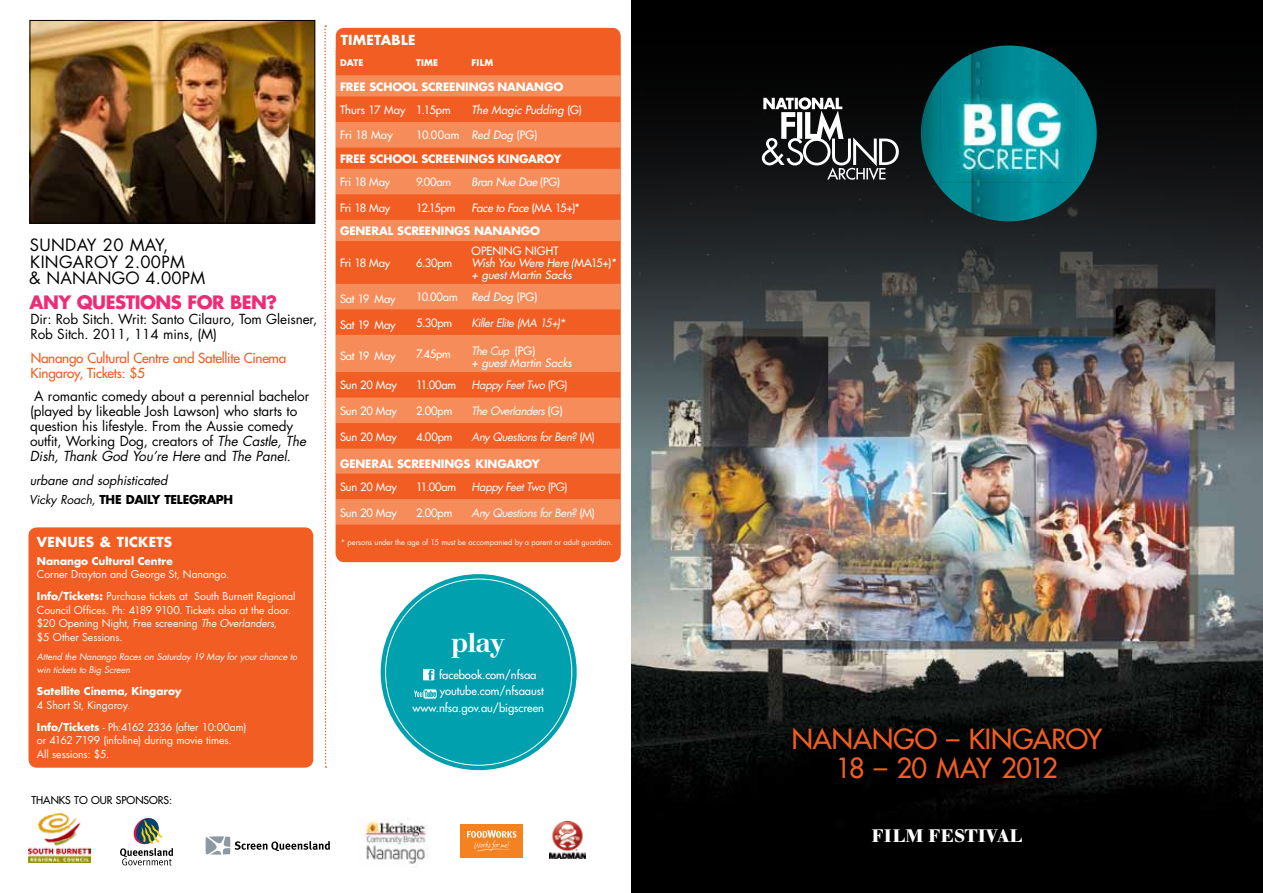
<style>
.page{position:relative;width:1263px;height:893px;background:#fff}
.page>*{position:absolute;margin:0;border:0;box-sizing:border-box;transform-origin:0 0}
.t1{font:500 27px/29.1px "Futura Std";letter-spacing:-.015em;color:#f15d22;text-align:center}
.t2{font:500 27px "Walbaum";color:#fff}
.t3{font:700 18px "Futura Std";letter-spacing:-.03em;color:#ee2b75}
.t4{font:700 18px "Walbaum";color:#fff}
.t5{font:16.5px/16.5px "Futura Std";letter-spacing:.02em;color:#000}
.t6{font:13.5px/15px "Futura Std";letter-spacing:-.01em;color:#000}
.t7{font:500 13.5px/15px "Futura Std";letter-spacing:-.02em;color:#f15d22}
.t8{font:700 13.5px "Futura Std";letter-spacing:.02em;color:#fff}
.t9{font:italic 12.75px "Futura Std";letter-spacing:-.01em;color:#000}
.t10{font:700 12px "Futura Std";letter-spacing:-.02em;color:#000}
.t11{font:500 11.25px "Futura Std";letter-spacing:-.01em;color:#fff}
.t12{font:700 11.25px/23.4px "Futura Std";letter-spacing:-.01em;color:#fff}
.t13{font:italic 11.25px "Futura Std";letter-spacing:-.04em;color:#fff}
.t14{font:italic 500 11.25px/12px "Futura Std";color:#fff}
.t15{font:italic 500 11.25px "Futura Std";letter-spacing:-.02em;color:#fff}
.t16{font:10.5px/13.5px "Futura Std";letter-spacing:-.005em;color:#fff}
.t17{font:700 10.5px "Futura Std";letter-spacing:-.005em;color:#fff}
.t18{font:500 10.5px "Futura Std";color:#000}
.t19{font:italic 9px/13.5px "Futura Std";letter-spacing:-.005em;color:#fff}
.t20{font:700 9px "Futura Std";letter-spacing:.015em;color:#fff}
.t21{font:7.5px "Futura Std";color:#fff}
.s1{font-style:italic}
.s2{font-weight:400;font-style:italic}
.s3{font-weight:700}
.s4{font-style:normal}
.s5{font-weight:500}
.s6{font-weight:500;font-style:italic}
.s7{font-weight:400}
.s8{font-weight:500;font-style:normal}
</style>
<div class="page">
<svg style="left:324px;top:26px;width:2px;height:742px"></svg>
<div style="left:336px;top:28px;width:285px;height:534px;background:#f15d22;border-radius:9px"></div>
<svg style="left:336px;top:75px;width:284px;height:450px;fill:#f58b57"></svg>
<svg style="left:572px;top:258px;width:3px;height:11px"></svg>
<img style="left:32px;top:22px;width:281px;height:199px">
<div style="left:30px;top:20px;width:285px;height:203px;border:1px solid #000"></div>
<div style="left:28px;top:527px;width:285px;height:241px;background:#f15d22;border-radius:9px"></div>
<div style="left:381px;top:574px;width:196px;height:196px;background:#00a0af;border-radius:50%"></div>
<img style="left:423px;top:669px;width:12px;height:12px">
<img style="left:415px;top:689px;width:21px;height:9px">
<img style="left:631px;top:583px;width:632px;height:310px">
<img style="left:631px;top:0;width:632px;height:583px">
<img style="left:941px;top:46px;width:68px;height:31px">
<img style="left:921px;top:79px;width:19px;height:58px">
<img style="left:1077px;top:131px;width:20px;height:58px">
<img style="left:940px;top:182px;width:13px;height:19px">
<svg style="left:762px;top:97px;width:137px;height:83px"></svg>
<img style="left:550px;top:822px;width:35px;height:37px">
<img style="left:358px;top:818px;width:70px;height:50px">
<img style="left:29px;top:813px;width:62px;height:49px">
<div style="left:460px;top:825px;width:63px;height:33px;background:#f58220"></div>
<svg style="left:467px;top:830px;width:49px;height:21px"></svg>
<svg style="left:206px;top:836px;width:124px;height:19px"></svg>
<svg style="left:120px;top:818px;width:53px;height:47px"></svg>
<h3 class="t5" style="left:29px;top:237px;width:177px">SUNDAY 20 MAY,<br>KINGAROY 2.00PM<br>&amp; NANANGO 4.00PM</h3>
<h2 class="t3" style="left:29px;top:291px;width:249px">ANY QUESTIONS FOR BEN?</h2>
<p class="t6" style="left:31px;top:312px;width:288px">Dir: Rob Sitch. Writ: Santo Cilauro, Tom Gleisner,<br>Rob Sitch. 2011, 114 mins, (M)</p>
<p class="t7" style="left:31px;top:350px;width:257px">Nanango Cultural Centre and Satellite Cinema<br>Kingaroy, Tickets: $5</p>
<p class="t6" style="left:30px;top:389px;width:281px;text-indent:4px">A romantic comedy about a perennial bachelor (played by likeable Josh Lawson) who starts to question his lifestyle. From the Aussie comedy outfit, Working Dog, creators of <span class="s1">The Castle, The Dish, Thank God You’re Here</span> and <span class="s1">The Panel</span>.</p>
<p class="t9" style="left:30px;top:472px;width:139px">urbane and sophisticated</p>
<p class="t10" style="left:29px;top:492px;width:206px"><span class="s2">Vicky Roach,</span> THE DAILY TELEGRAPH</p>
<p class="t8" style="left:37px;top:533px;width:137px">VENUEs &amp; TICKETS</p>
<p class="t17" style="left:37px;top:554px;width:137px">Nanango Cultural Centre</p>
<p class="t16" style="left:37px;top:563px;width:260px;line-height:22px">Corner Drayton and George St, Nanango.<br><span class="s3">Info/Tickets:</span> Purchase tickets at South Burnett Regional</p>
<p class="t16" style="left:37px;top:603px;width:256px">Council Offices. Ph: 4189 9100. Tickets also at the door. $20 Opening Night, Free screening <span class="s1">The Overlanders</span>, $5 Other Sessions.</p>
<p class="t19" style="left:37px;top:650px;width:262px">Attend the Nanango Races on Saturday 19 May for your chance to win tickets to Big Screen</p>
<p class="t17" style="left:37px;top:684px;width:146px">Satellite Cinema, Kingaroy</p>
<p class="t16" style="left:37px;top:694px;width:211px;line-height:22px">4 Short St, Kingaroy.<br><span class="s3">Info/Tickets</span> - Ph:4162 2336 (after 10:00am)</p>
<p class="t16" style="left:37px;top:734px;width:196px">or 4162 7199 (infoline) during movie times.<br>All sessions: $5.</p>
<p class="t18" style="left:31px;top:794px;width:142px">THANKS TO OUR SPONSORS:</p>
<p class="t8" style="left:341px;top:31px;width:76px">TIMETABLE</p>
<p class="t20" style="left:340px;top:57px;width:25px">DATE</p>
<p class="t20" style="left:416px;top:57px;width:24px">TIME</p>
<p class="t20" style="left:472px;top:57px;width:23px">FILM</p>
<p class="t12" style="left:340px;top:74px;width:178px">FREE SCHOOL SCREENINGS Nanango</p>
<p class="t11" style="left:340px;top:103px;width:112px">Thurs 17 May 1.15pm</p>
<p class="t14" style="left:472px;top:104px;width:112px">The Magic Pudding <span class="s4">(G)</span></p>
<p class="t11" style="left:340px;top:128px;width:54px">Fri 18 May</p>
<p class="t12" style="left:340px;top:123px;width:223px;text-indent:76px"><span class="s5">10.00am</span> <span class="s6">Red Dog</span> <span class="s5">(PG)<br></span>FREE SCHOOL SCREENINGS KINGAROY</p>
<p class="t11" style="left:340px;top:175px;width:52px">Fri 18 May</p>
<p class="t11" style="left:416px;top:175px;width:36px">9.00am</p>
<p class="t15" style="left:472px;top:175px;width:90px">Bran Nue Dae <span class="s4">(PG)</span></p>
<p class="t11" style="left:340px;top:201px;width:52px">Fri 18 May</p>
<p class="t11" style="left:416px;top:201px;width:41px">12.15pm</p>
<p class="t12" style="left:340px;top:196px;width:241px;text-indent:132px"><span class="s6">Face to Face</span> <span class="s5">(MA 15+)*<br></span>GENERAL SCREENINGS NANANGO</p>
<p class="t11" style="left:340px;top:256px;width:52px">Fri 18 May</p>
<p class="t11" style="left:416px;top:256px;width:38px">6.30pm</p>
<p class="t14" style="left:472px;top:245px;width:145px"><span class="s4">Opening Night<br></span>Wish You Were Here <span class="s4">MA15+)</span>* + guest Martin Sacks</p>
<p class="t11" style="left:340px;top:292px;width:57px">Sat 19 May</p>
<p class="t11" style="left:416px;top:290px;width:123px">10.00am <span class="s1">Red Dog</span> (PG)</p>
<p class="t11" style="left:340px;top:318px;width:57px">Sat 19 May</p>
<p class="t11" style="left:416px;top:316px;width:37px">5.30pm</p>
<p class="t13" style="left:472px;top:315px;width:96px">Killer Elite (MA 15+)*</p>
<p class="t11" style="left:340px;top:349px;width:57px">Sat 19 May</p>
<p class="t11" style="left:416px;top:347px;width:36px">7.45pm</p>
<p class="t14" style="left:472px;top:345px;width:102px"><span class="s7">The Cup</span> <span class="s4">(PG)<br></span>+ guest Martin Sacks</p>
<p class="t11" style="left:340px;top:378px;width:58px">Sun 20 May</p>
<p class="t11" style="left:416px;top:378px;width:42px">11.00am</p>
<p class="t13" style="left:472px;top:378px;width:98px">Happy Feet Two <span class="s4">(PG)</span></p>
<p class="t11" style="left:340px;top:404px;width:58px">Sun 20 May</p>
<p class="t11" style="left:416px;top:404px;width:38px">2.00pm</p>
<p class="t13" style="left:472px;top:404px;width:92px">The Overlanders <span class="s8">(G)</span></p>
<p class="t11" style="left:340px;top:429px;width:58px">Sun 20 May</p>
<p class="t11" style="left:416px;top:429px;width:38px">4.00pm</p>
<p class="t13" style="left:472px;top:429px;width:125px">Any Questions for Ben? <span class="s4">(M)</span></p>
<p class="t12" style="left:340px;top:452px;width:201px">GENERAL SCREENINGS KINGAROY</p>
<p class="t11" style="left:340px;top:480px;width:58px">Sun 20 May</p>
<p class="t11" style="left:416px;top:480px;width:42px">11.00am</p>
<p class="t13" style="left:472px;top:480px;width:98px">Happy Feet Two <span class="s4">(PG)</span></p>
<p class="t11" style="left:340px;top:505px;width:58px">Sun 20 May</p>
<p class="t11" style="left:416px;top:505px;width:38px">2.00pm</p>
<p class="t13" style="left:472px;top:505px;width:125px">Any Questions for Ben? <span class="s4">(M)</span></p>
<p class="t21" style="left:341px;top:537px;width:274px">* persons under the age of 15 must be accompanied by a parent or adult guardian.</p>
<h1 class="t2" style="left:451px;top:628px;width:55px">play</h1>
<p class="t11" style="left:439px;top:667px;width:99px">facebook.com/nfsaa</p>
<p class="t11" style="left:440px;top:684px;width:106px">youtube.com/nfsaaust</p>
<p class="t11" style="left:412px;top:701px;width:133px">www.nfsa.gov.au/bigscreen</p>
<h1 class="t1" style="left:792px;top:725px;width:312px">NANANGO – KIN GAROY<br>18 – 20 MAY 2012</h1>
<h2 class="t4" style="left:872px;top:825px;width:152px">FILM FESTIVAL</h2>
</div>
